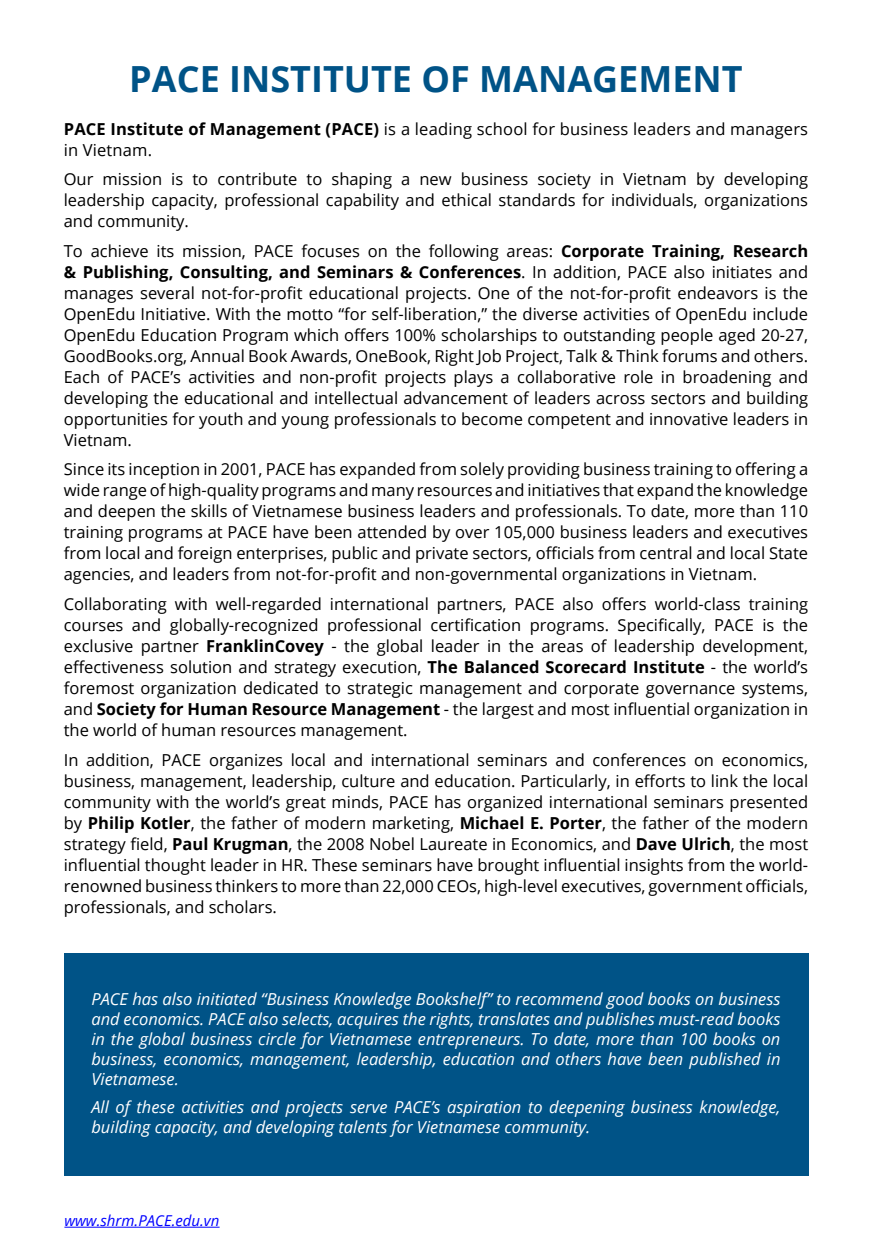
<style>
.page{position:relative;width:872px;height:1255px;background:#fff}
.page>*{position:absolute;margin:0;border:0;box-sizing:border-box;transform-origin:0 0}
.t1{font:700 36px "Open Sans";color:#005387}
.t2{font:16.5px/21px "Open Sans";color:#000;text-align:justify}
.t3{font:italic 16.5px/19.8px "Open Sans";color:#fff;text-align:justify}
.t4{font:italic 15px "Open Sans";color:#00f}
.s1{font-weight:700}
</style>
<div class="page">
<div style="left:64px;top:952px;width:744px;height:223px;background:#005387"></div>
<hr style="left:64px;top:1226px;width:155px;height:1px;background:#00f">
<h1 class="t1" style="left:129px;top:54px;width:615px">PACE INSTITUTE OF MANAGEMENT</h1>
<p class="t2" style="left:64px;top:118px;width:746px"><span class="s1">PACE Institute of Management (PACE)</span> is a leading school for business leaders and managers in Vietnam.</p>
<p class="t2" style="left:64px;top:168px;width:746px">Our mission is to contribute to shaping a new business society in Vietnam by developing leadership capacity, professional capability and ethical standards for individuals, organizations and community.</p>
<p class="t2" style="left:64px;top:240px;width:746px">To achieve its mission, PACE focuses on the following areas: <span class="s1">Corporate Training, Research &amp; Publishing, Consulting, and Seminars &amp; Conferences</span>. In addition, PACE also initiates and manages several not-for-profit educational projects. One of the not-for-profit endeavors is the OpenEdu Initiative. With the motto “for self-liberation,” the diverse activities of OpenEdu include OpenEdu Education Program which offers 100% scholarships to outstanding people aged 20-27, GoodBooks.org, Annual Book Awards, OneBook, Right Job Project, Talk &amp; Think forums and others.<br>Each of PACE’s activities and non-profit projects plays a collaborative role in broadening and developing the educational and intellectual advancement of leaders across sectors and building opportunities for youth and young professionals to become competent and innovative leaders in Vietnam.</p>
<p class="t2" style="left:64px;top:458px;width:746px">Since its inception in 2001, PACE has expanded from solely providing business training to offering a wide range of high-quality programs and many resources and initiatives that expand the knowledge and deepen the skills of Vietnamese business leaders and professionals. To date, more than 110 training programs at PACE have been attended by over 105,000 business leaders and executives from local and foreign enterprises, public and private sectors, officials from central and local State agencies, and leaders from not-for-profit and non-governmental organizations in Vietnam.</p>
<p class="t2" style="left:64px;top:593px;width:746px">Collaborating with well-regarded international partners, PACE also offers world-class training courses and globally-recognized professional certification programs. Specifically, PACE is the exclusive partner <span class="s1">FranklinCovey</span> - the global leader in the areas of leadership development, effectiveness solution and strategy execution, <span class="s1">The Balanced Scorecard Institute</span> - the world’s foremost organization dedicated to strategic management and corporate governance systems, and <span class="s1">Society for Human Resource Management</span> - the largest and most influential organization in the world of human resources management.</p>
<p class="t2" style="left:64px;top:748px;width:746px">In addition, PACE organizes local and international seminars and conferences on economics, business, management, leadership, culture and education. Particularly, in efforts to link the local community with the world’s great minds, PACE has organized international seminars presented by <span class="s1">Philip Kotler</span>, the father of modern marketing, <span class="s1">Michael E. Porter</span>, the father of the modern strategy field, <span class="s1">Paul Krugman</span>, the 2008 Nobel Laureate in Economics, and <span class="s1">Dave Ulrich</span>, the most influential thought leader in HR. These seminars have brought influential insights from the world&shy;renowned business thinkers to more than 22,000 CEOs, high-level executives, government officials, professionals, and scholars.</p>
<p class="t3" style="left:91px;top:989px;width:690px">PACE has also initiated “Business Knowledge Bookshelf” to recommend good books on business and economics. PACE also selects, acquires the rights, translates and publishes must-read books in the global business circle for Vietnamese entrepreneurs. To date, more than 100 books on business, economics, management, leadership, education and others have been published in Vietnamese.</p>
<p class="t3" style="left:91px;top:1096px;width:690px">All of these activities and projects serve PACE’s aspiration to deepening business knowledge, building capacity, and developing talents for Vietnamese community.</p>
<p class="t4" style="left:64px;top:1210px;width:157px">www.shrm.PACE.edu.vn</p>
</div>
